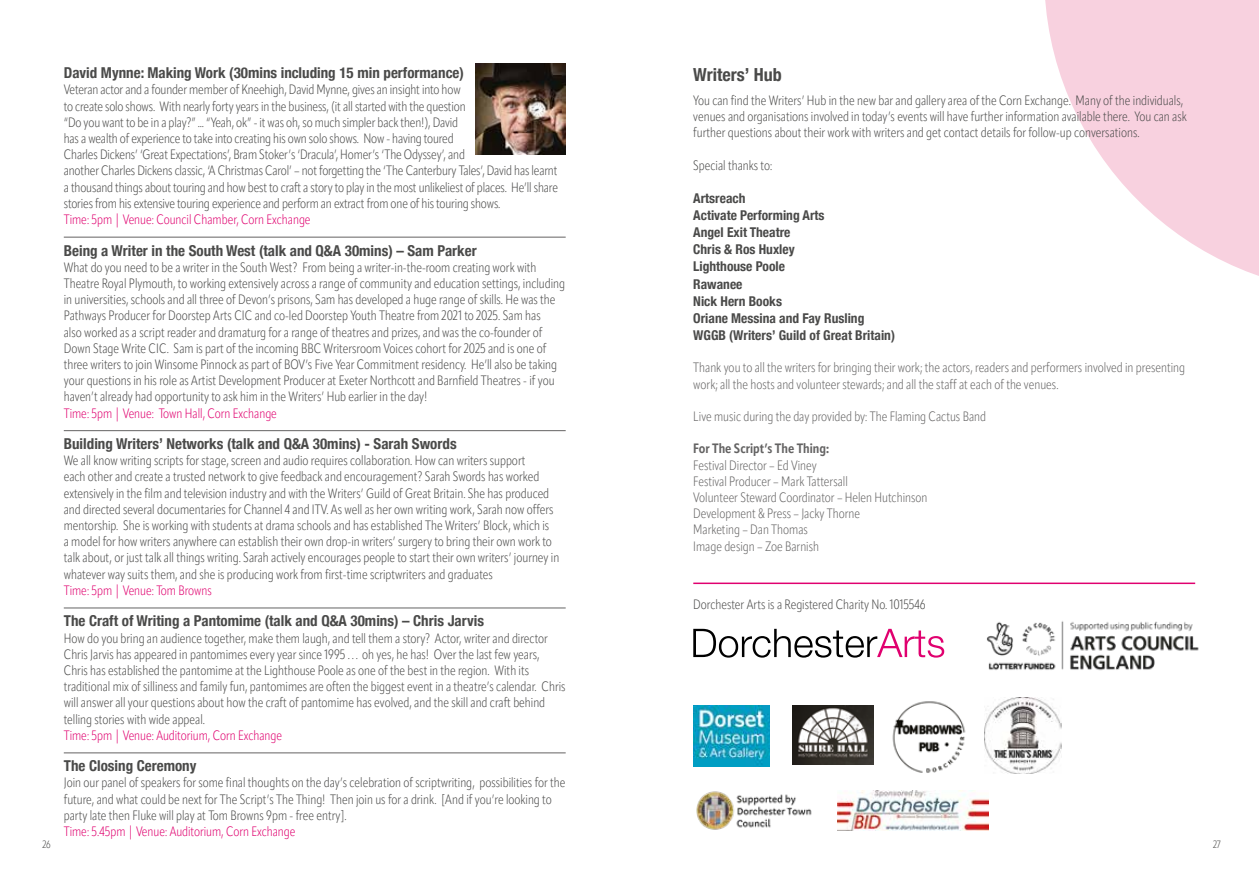
<style>
.page{position:relative;width:1259px;height:893px;background:#fff}
.page>*{position:absolute;margin:0;border:0;box-sizing:border-box;transform-origin:0 0}
.t1{font:700 condensed 18px "Helvetica Neue";color:#4a4a49}
.t2{font:700 condensed 15px "Helvetica Neue";color:#4a4a49}
.t3{font:300 13.5px/16.2px "Apparat Cond";color:#4a4a49}
.t4{font:300 13.5px/16.2px "Apparat Cond";color:#646363}
.t5{font:300 13.5px "Apparat Cond";color:#e0006f}
.t6{font:700 condensed 13.5px/17.1px "Helvetica Neue";color:#4a4a49}
.t7{font:700 13.5px "Apparat Cond";color:#646363}
.t8{font:300 10.5px "Apparat Cond";color:#4a4a49}
</style>
<div class="page">
<svg style="left:1045px;top:0;width:214px;height:276px;fill:#f8d1df"></svg>
<hr style="left:693px;top:583px;width:502px;height:1px;background:#e0006f">
<hr style="left:64px;top:237px;width:502px;height:1px;background:#646363">
<hr style="left:64px;top:430px;width:502px;height:1px;background:#646363">
<hr style="left:64px;top:608px;width:502px;height:1px;background:#646363">
<hr style="left:64px;top:752px;width:502px;height:1px;background:#646363">
<img style="left:475px;top:64px;width:91px;height:90px">
<img style="left:892px;top:701px;width:74px;height:72px">
<img style="left:693px;top:706px;width:77px;height:60px">
<img style="left:792px;top:706px;width:81px;height:58px">
<img style="left:985px;top:697px;width:76px;height:76px">
<svg style="left:693px;top:629px;width:251px;height:29px"></svg>
<img style="left:986px;top:621px;width:213px;height:50px">
<img style="left:696px;top:791px;width:116px;height:39px">
<img style="left:838px;top:790px;width:151px;height:40px">
<p class="t2" style="left:64px;top:60px;width:402px">David Mynne: Making Work (30mins including 15 min performance)</p>
<p class="t3" style="left:64px;top:82px;width:496px">Veteran actor and a founder member of Kneehigh, David Mynne, gives an insight into how<br>to create solo shows. With nearly forty years in the business, (it all started with the question<br>“Do you want to be in a play?” ... “Yeah, ok” - it was oh, so much simpler back then!), David<br>has a wealth of experience to take into creating his own solo shows. Now - having toured<br>Charles Dickens’ ‘Great Expectations’, Bram Stoker’s ‘Dracula’, Homer’s ‘The Odyssey’, and<br>another Charles Dickens classic, ‘A Christmas Carol’ – not forgetting the ‘The Canterbury Tales’, David has learnt a thousand things about touring and how best to craft a story to play in the most unlikeliest of places. He’ll share stories from his extensive touring experience and perform an extract from one of his touring shows.</p>
<p class="t5" style="left:64px;top:211px;width:248px">Time: 5pm | Venue: Council Chamber, Corn Exchange</p>
<p class="t2" style="left:64px;top:238px;width:414px">Being a Writer in the South West (talk and Q&amp;A 30mins) – Sam Parker</p>
<p class="t3" style="left:64px;top:259px;width:503px">What do you need to be a writer in the South West? From being a writer-in-the-room creating work with Theatre Royal Plymouth, to working extensively across a range of community and education settings, including in universities, schools and all three of Devon’s prisons, Sam has developed a huge range of skills. He was the Pathways Producer for Doorstep Arts CIC and co-led Doorstep Youth Theatre from 2021 to 2025. Sam has<br>also worked as a script reader and dramaturg for a range of theatres and prizes, and was the co-founder of Down Stage Write CIC. Sam is part of the incoming BBC Writersroom Voices cohort for 2025 and is one of three writers to join Winsome Pinnock as part of BOV’s Five Year Commitment residency. He’ll also be taking your questions in his role as Artist Development Producer at Exeter Northcott and Barnfield Theatres - if you haven’t already had opportunity to ask him in the Writers’ Hub earlier in the day!</p>
<p class="t5" style="left:64px;top:405px;width:215px">Time: 5pm | Venue: Town Hall, Corn Exchange</p>
<p class="t2" style="left:64px;top:431px;width:394px">Building Writers’ Networks (talk and Q&amp;A 30mins) - Sarah Swords</p>
<p class="t3" style="left:64px;top:452px;width:497px">We all know writing scripts for stage, screen and audio requires collaboration. How can writers support<br>each other and create a trusted network to give feedback and encouragement? Sarah Swords has worked extensively in the film and television industry and with the Writers’ Guild of Great Britain. She has produced and directed several documentaries for Channel 4 and ITV. As well as her own writing work, Sarah now offers mentorship. She is working with students at drama schools and has established The Writers’ Block, which is<br>a model for how writers anywhere can establish their own drop-in writers’ surgery to bring their own work to talk about, or just talk all things writing. Sarah actively encourages people to start their own writers’ journey in whatever way suits them, and she is producing work from first-time scriptwriters and graduates</p>
<p class="t5" style="left:64px;top:582px;width:150px">Time: 5pm | Venue: Tom Browns</p>
<p class="t2" style="left:64px;top:609px;width:422px">The Craft of Writing a Pantomime (talk and Q&amp;A 30mins) – Chris Jarvis</p>
<p class="t3" style="left:64px;top:630px;width:503px">How do you bring an audience together, make them laugh, and tell them a story? Actor, writer and director Chris Jarvis has appeared in pantomimes every year since 1995 … oh yes, he has! Over the last few years, Chris has established the pantomime at the Lighthouse Poole as one of the best in the region. With its traditional mix of silliness and family fun, pantomimes are often the biggest event in a theatre’s calendar. Chris will answer all your questions about how the craft of pantomime has evolved, and the skill and craft behind telling stories with wide appeal.</p>
<p class="t5" style="left:64px;top:727px;width:220px">Time: 5pm | Venue: Auditorium, Corn Exchange</p>
<p class="t2" style="left:64px;top:753px;width:134px">The Closing Ceremony</p>
<p class="t3" style="left:64px;top:775px;width:503px">Join our panel of speakers for some final thoughts on the day’s celebration of scriptwriting, possibilities for the future, and what could be next for The Script’s The Thing! Then join us for a drink. [And if you’re looking to party late then Fluke will play at Tom Browns 9pm - free entry].</p>
<p class="t5" style="left:64px;top:823px;width:233px">Time: 5.45pm | Venue: Auditorium, Corn Exchange</p>
<h1 class="t1" style="left:693px;top:60px;width:90px">Writers’ Hub</h1>
<p class="t3" style="left:693px;top:92px;width:495px">You can find the Writers’ Hub in the new bar and gallery area of the Corn Exchange. Many of the individuals, venues and organisations involved in today’s events will have further information available there. You can ask further questions about their work with writers and get contact details for follow-up conversations.</p>
<p class="t3" style="left:693px;top:157px;width:80px">Special thanks to:</p>
<p class="t6" style="left:693px;top:189px;width:203px">Artsreach<br>Activate Performing Arts<br>Angel Exit Theatre<br>Chris &amp; Ros Huxley<br>Lighthouse Poole<br>Rawanee<br>Nick Hern Books<br>Oriane Messina and Fay Rusling<br>WGGB (Writers’ Guild of Great Britain)</p>
<p class="t4" style="left:693px;top:360px;width:493px">Thank you to all the writers for bringing their work; the actors, readers and performers involved in presenting work; all the hosts and volunteer stewards; and all the staff at each of the venues.</p>
<p class="t4" style="left:693px;top:408px;width:294px">Live music during the day provided by: The Flaming Cactus Band</p>
<p class="t7" style="left:693px;top:440px;width:137px">For The Script’s The Thing:</p>
<p class="t4" style="left:693px;top:457px;width:236px">Festival Director – Ed Viney<br>Festival Producer – Mark Tattersall<br>Volunteer Steward Coordinator – Helen Hutchinson Development &amp; Press – Jacky Thorne<br>Marketing – Dan Thomas<br>Image design – Zoe Barnish</p>
<p class="t3" style="left:693px;top:596px;width:234px">Dorchester Arts is a Registered Charity No. 1015546</p>
<p class="t8" style="left:43px;top:838px;width:10px">26</p>
<p class="t8" style="left:1213px;top:838px;width:9px">27</p>
</div>
